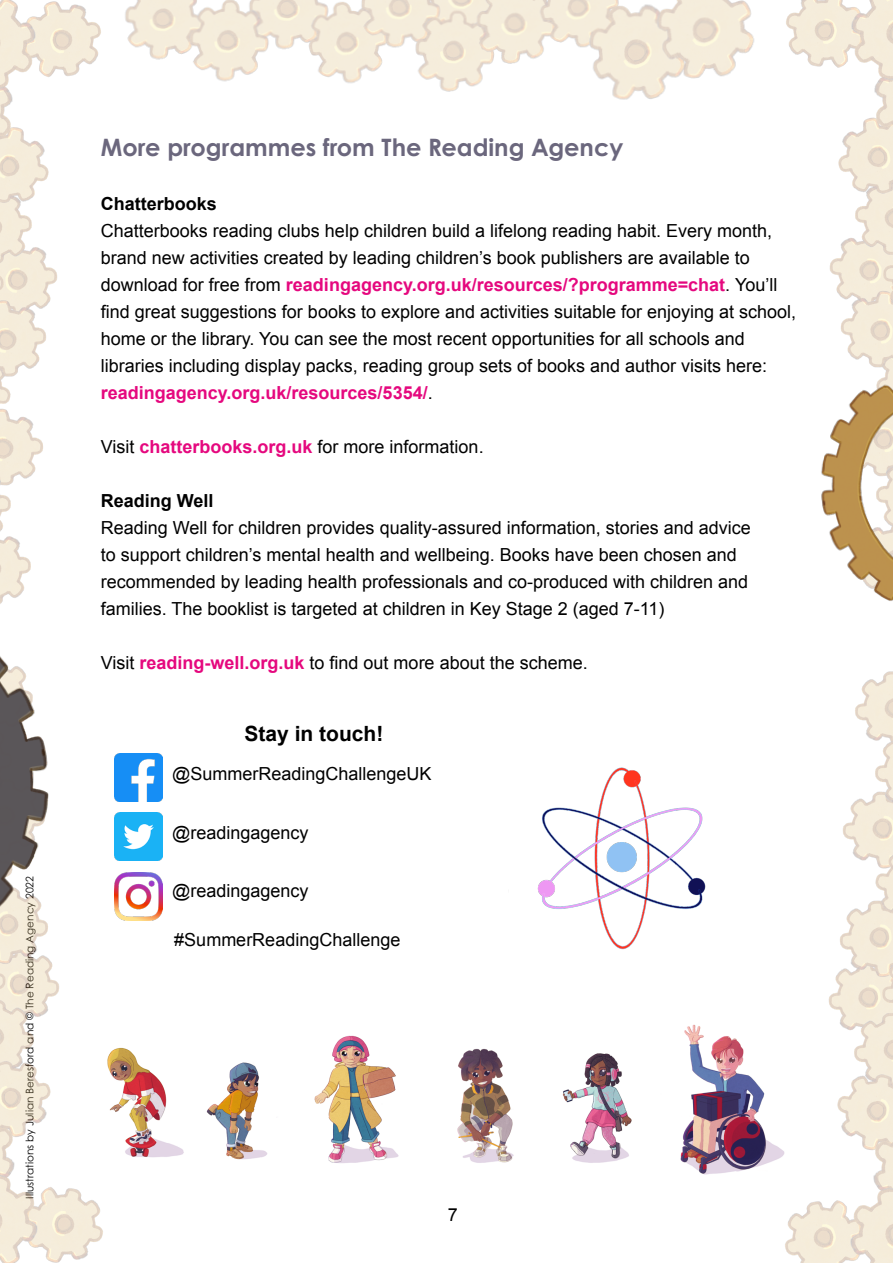
<style>
.page{position:relative;width:893px;height:1263px;background:#fff}
.page>*{position:absolute;margin:0;border:0;box-sizing:border-box;transform-origin:0 0}
.t1{font:700 24px "Century Gothic Pro";color:#6b677d}
.t2{font:700 21px "Arial";color:#000}
.t3{font:18px/27px "Arial";color:#000}
.t4{font:700 18px "Arial";color:#000}
.t5{font:10.5px "Century Gothic Pro";color:#000}
.s1{font-weight:700;color:#e5087e}
</style>
<div class="page">
<img style="left:134px;top:1024px;width:620px;height:151px">
<img style="left:754px;top:879px;width:139px;height:384px">
<img style="left:786px;top:0;width:107px;height:879px">
<img style="left:0;top:108px;width:57px;height:268px">
<img style="left:786px;top:334px;width:107px;height:334px">
<img style="left:0;top:0;width:754px;height:108px">
<img style="left:0;top:376px;width:134px;height:887px">
<img style="left:0;top:548px;width:102px;height:414px">
<img style="left:114px;top:753px;width:48px;height:48px">
<img style="left:114px;top:813px;width:48px;height:48px">
<img style="left:114px;top:872px;width:48px;height:48px">
<img style="left:537px;top:767px;width:169px;height:183px">
<p class="t5" style="left:23px;top:1198px;width:324px;rotate:-90deg">Illustrations by Julian Beresford and © The Reading Agency 2022</p>
<h1 class="t1" style="left:101px;top:132px;width:524px">More programmes from The Reading Agency</h1>
<p class="t4" style="left:101px;top:192px;width:118px">Chatterbooks</p>
<p class="t3" style="left:101px;top:217px;width:697px">Chatterbooks reading clubs help children build a lifelong reading habit. Every month, brand new activities created by leading children’s book publishers are available to download for free from <span class="s1">readingagency.org.uk/resources/?programme=chat</span>. You’ll find great suggestions for books to explore and activities suitable for enjoying at school, home or the library. You can see the most recent opportunities for all schools and libraries including display packs, reading group sets of books and author visits here: <span class="s1">readingagency.org.uk/resources/5354/</span>.</p>
<p class="t3" style="left:101px;top:433px;width:384px">Visit <span class="s1">chatterbooks.org.uk</span> for more information.</p>
<p class="t4" style="left:101px;top:489px;width:114px">Reading Well</p>
<p class="t3" style="left:101px;top:514px;width:651px">Reading Well for children provides quality-assured information, stories and advice to support children’s mental health and wellbeing. Books have been chosen and recommended by leading health professionals and co-produced with children and families. The booklist is targeted at children in Key Stage 2 (aged 7-11)</p>
<p class="t3" style="left:101px;top:649px;width:488px">Visit <span class="s1">reading-well.org.uk</span> to find out more about the scheme.</p>
<p class="t2" style="left:245px;top:720px;width:140px">Stay in touch!</p>
<p class="t3" style="left:172px;top:760px;width:261px">@SummerReadingChallengeUK</p>
<p class="t3" style="left:172px;top:819px;width:138px">@readingagency</p>
<p class="t3" style="left:172px;top:877px;width:138px">@readingagency</p>
<p class="t3" style="left:174px;top:926px;width:228px">#SummerReadingChallenge</p>
<p class="t3" style="left:448px;top:1202px;width:12px">7</p>
</div>
